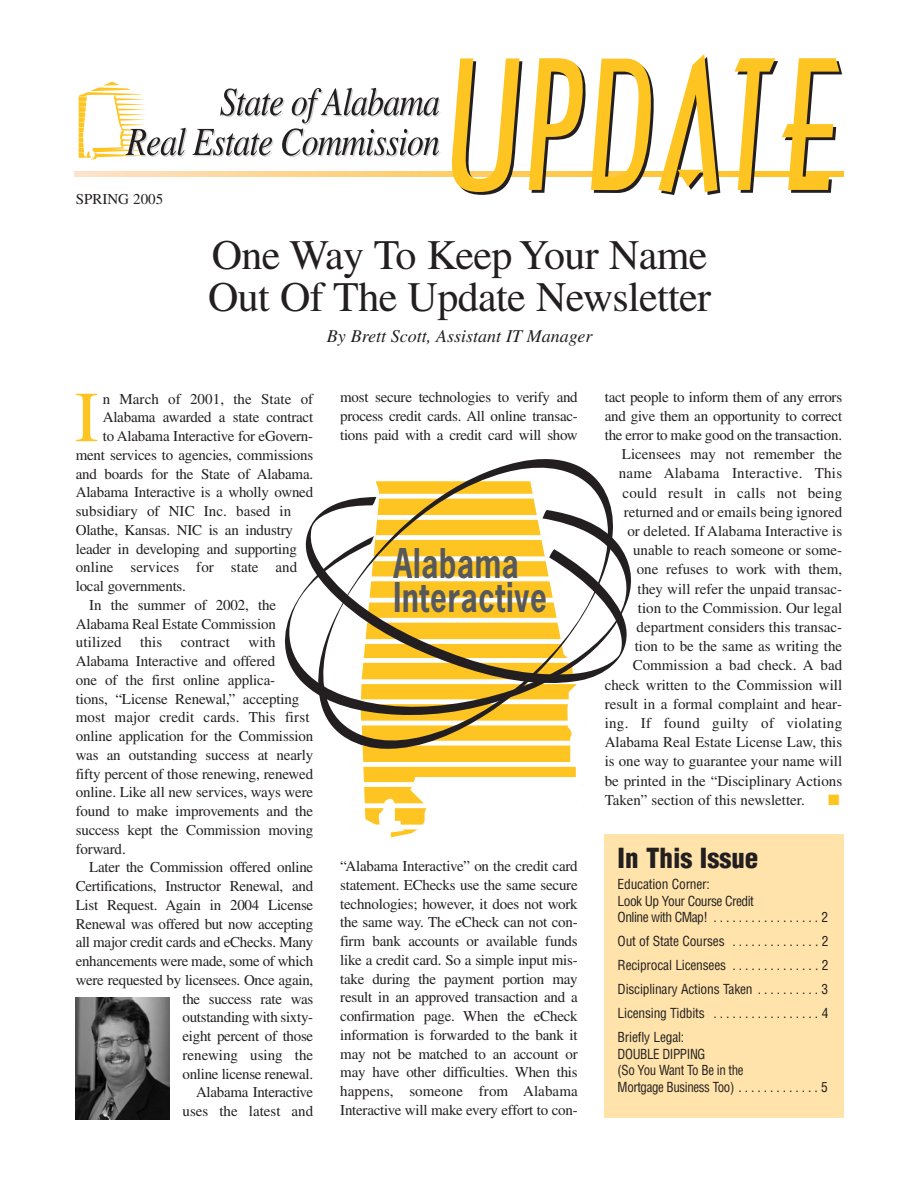
<style>
.page{position:relative;width:918px;height:1188px;background:#fff}
.page>*{position:absolute;margin:0;border:0;box-sizing:border-box;transform-origin:0 0}
.t1{font:71.55px "Times";color:#fec422}
.t2{font:42px/42px "Times";letter-spacing:-.015em;color:#231f20}
.t3{font:700 38.55px/33.8px "News Gothic Std";letter-spacing:.025em;color:#57585a;scale:.77 1}
.t4{font:900 condensed 27px "Helvetica";color:#231f20}
.t5{font:italic 18px "Times";color:#231f20}
.t6{font:15px/18.8px "Times";letter-spacing:-.01em;color:#231f20;text-align:justify}
.t7{font:15px "Times";letter-spacing:.02em;color:#231f20}
.t8{font:15px "Times";letter-spacing:.01em;color:#231f20}
.t9{font:15px "Zapf Dingbats";color:#fec422}
.t10{font:condensed 13.5px/24px "Helvetica";letter-spacing:-.03em;color:#231f20}
.t11{font:condensed 13.5px/16.5px "Helvetica";letter-spacing:-.03em;color:#231f20;scale:.96 1}
</style>
<div class="page">
<svg style="left:74px;top:171px;width:770px;height:6px"></svg>
<svg style="left:79px;top:82px;width:108px;height:78px"></svg>
<svg style="left:193px;top:58px;width:329px;height:137px"></svg>
<svg style="left:529px;top:54px;width:191px;height:141px"></svg>
<svg style="left:735px;top:58px;width:107px;height:135px"></svg>
<div style="left:74px;top:192px;width:386px;height:24px;background:#fff"></div>
<svg style="left:362px;top:749px;width:219px;height:88px"></svg>
<div style="left:346px;top:762px;width:234px;height:5px;background:#fff"></div>
<div style="left:349px;top:782px;width:234px;height:5px;background:#fff"></div>
<div style="left:350px;top:803px;width:233px;height:5px;background:#fff"></div>
<hr style="left:350px;top:825px;width:233px;height:4px;background:#fff">
<svg style="left:285px;top:560px;width:346px;height:131px"></svg>
<svg style="left:300px;top:522px;width:327px;height:166px"></svg>
<svg style="left:313px;top:459px;width:302px;height:290px"></svg>
<img style="left:75px;top:998px;width:94px;height:121px">
<div style="left:604px;top:835px;width:240px;height:283px;background:#ffe3aa"></div>
<p class="t6" style="left:76px;top:191px;width:89px">SPRING 2005</p>
<h2 class="t2" style="left:208px;top:238px;width:505px">One Way To Keep Your Name<br>Out Of The Update Newsletter</h2>
<p class="t5" style="left:327px;top:330px;width:267px">By Brett Scott, Assistant IT Manager</p>
<h1 class="t1" style="left:75px;top:391px;width:25px">I</h1>
<p class="t6" style="left:103px;top:391px;width:212px">n March of 2001, the State of</p>
<p class="t6" style="left:103px;top:409px;width:212px">Alabama awarded a state contract</p>
<p class="t6" style="left:103px;top:428px;width:212px">to Alabama Interactive for eGovern-</p>
<p class="t6" style="left:76px;top:447px;width:239px">ment services to agencies, commissions</p>
<p class="t6" style="left:76px;top:466px;width:239px">and boards for the State of Alabama.</p>
<p class="t6" style="left:76px;top:484px;width:239px">Alabama Interactive is a wholly owned</p>
<p class="t6" style="left:76px;top:503px;width:217px">subsidiary of NIC Inc. based in</p>
<p class="t6" style="left:76px;top:522px;width:219px">Olathe, Kansas. NIC is an industry</p>
<p class="t6" style="left:76px;top:541px;width:223px">leader in developing and supporting</p>
<p class="t6" style="left:76px;top:559px;width:223px">online services for state and</p>
<p class="t6" style="left:76px;top:578px;width:112px">local governments.</p>
<p class="t6" style="left:89px;top:597px;width:188px">In the summer of 2002, the</p>
<p class="t6" style="left:76px;top:616px;width:202px">Alabama Real Estate Commission</p>
<p class="t8" style="left:76px;top:637px;width:201px">utilized this contract with</p>
<p class="t6" style="left:76px;top:653px;width:201px">Alabama Interactive and offered</p>
<p class="t6" style="left:76px;top:672px;width:201px">one of the first online applica-</p>
<p class="t6" style="left:76px;top:691px;width:225px">tions, “License Renewal,” accepting</p>
<p class="t8" style="left:76px;top:712px;width:235px">most major credit cards. This first</p>
<p class="t6" style="left:76px;top:728px;width:239px">online application for the Commission</p>
<p class="t6" style="left:76px;top:747px;width:239px">was an outstanding success at nearly</p>
<p class="t6" style="left:76px;top:766px;width:239px">fifty percent of those renewing, renewed</p>
<p class="t6" style="left:76px;top:784px;width:239px">online. Like all new services, ways were</p>
<p class="t6" style="left:76px;top:803px;width:239px">found to make improvements and the</p>
<p class="t6" style="left:76px;top:822px;width:239px">success kept the Commission moving</p>
<p class="t6" style="left:76px;top:841px;width:52px">forward.</p>
<p class="t6" style="left:89px;top:859px;width:225px">Later the Commission offered online</p>
<p class="t6" style="left:76px;top:878px;width:239px">Certifications, Instructor Renewal, and</p>
<p class="t6" style="left:76px;top:897px;width:239px">List Request. Again in 2004 License</p>
<p class="t6" style="left:76px;top:916px;width:239px">Renewal was offered but now accepting</p>
<p class="t6" style="left:76px;top:934px;width:239px">all major credit cards and eChecks. Many</p>
<p class="t6" style="left:76px;top:953px;width:239px">enhancements were made, some of which</p>
<p class="t6" style="left:76px;top:972px;width:239px">were requested by licensees. Once again,</p>
<p class="t6" style="left:183px;top:991px;width:132px">the success rate was</p>
<p class="t6" style="left:183px;top:1009px;width:132px">outstanding with sixty-</p>
<p class="t6" style="left:183px;top:1028px;width:132px">eight percent of those</p>
<p class="t6" style="left:183px;top:1047px;width:132px">renewing using the</p>
<p class="t6" style="left:183px;top:1066px;width:132px">online license renewal.</p>
<p class="t6" style="left:196px;top:1084px;width:119px">Alabama Interactive</p>
<p class="t6" style="left:183px;top:1103px;width:132px">uses the latest and</p>
<p class="t6" style="left:340px;top:390px;width:239px">most secure technologies to verify and process credit cards. All online transac&shy;tions paid with a credit card will show</p>
<h3 class="t3" style="left:394px;top:548px;width:200px">Alabama<br>Interactive</h3>
<p class="t6" style="left:340px;top:858px;width:239px">“Alabama Interactive” on the credit card statement. EChecks use the same secure technologies; however, it does not work the same way. The eCheck can not con&shy;firm bank accounts or available funds like a credit card. So a simple input mis&shy;take during the payment portion may result in an approved transaction and a confirmation page. When the eCheck information is forwarded to the bank it may not be matched to an account or may have other difficulties. When this happens, someone from Alabama Interactive will make every effort to con-</p>
<p class="t6" style="left:605px;top:390px;width:239px">tact people to inform them of any errors</p>
<p class="t6" style="left:605px;top:408px;width:239px">and give them an opportunity to correct</p>
<p class="t6" style="left:605px;top:427px;width:239px">the error to make good on the transaction.</p>
<p class="t6" style="left:622px;top:446px;width:222px">Licensees may not remember the</p>
<p class="t7" style="left:619px;top:468px;width:225px">name Alabama Interactive. This</p>
<p class="t7" style="left:623px;top:487px;width:221px">could result in calls not being</p>
<p class="t6" style="left:624px;top:504px;width:220px">returned and or emails being ignored</p>
<p class="t6" style="left:627px;top:523px;width:216px">or deleted. If Alabama Interactive is</p>
<p class="t6" style="left:633px;top:542px;width:211px">unable to reach someone or some-</p>
<p class="t6" style="left:637px;top:561px;width:207px">one refuses to work with them,</p>
<p class="t6" style="left:638px;top:581px;width:206px">they will refer the unpaid transac-</p>
<p class="t6" style="left:638px;top:600px;width:206px">tion to the Commission. Our legal</p>
<p class="t6" style="left:637px;top:619px;width:207px">department considers this transac-</p>
<p class="t6" style="left:635px;top:638px;width:209px">tion to be the same as writing the</p>
<p class="t6" style="left:633px;top:657px;width:211px">Commission a bad check. A bad</p>
<p class="t6" style="left:605px;top:677px;width:239px">check written to the Commission will</p>
<p class="t6" style="left:605px;top:696px;width:239px">result in a formal complaint and hear-</p>
<p class="t7" style="left:605px;top:718px;width:239px">ing. If found guilty of violating</p>
<p class="t6" style="left:605px;top:734px;width:239px">Alabama Real Estate License Law, this</p>
<p class="t6" style="left:605px;top:753px;width:239px">is one way to guarantee your name will</p>
<p class="t6" style="left:605px;top:773px;width:239px">be printed in the “Disciplinary Actions</p>
<p class="t6" style="left:605px;top:792px;width:202px">Taken” section of this newsletter.</p>
<p class="t9" style="left:828px;top:792px;width:13px">■</p>
<h3 class="t4" style="left:618px;top:848px;width:142px">In This Issue</h3>
<p class="t10" style="left:618px;top:877px;width:212px;line-height:16.5px">Education Corner:<br>Look Up Your Course Credit<br>Online with CMap! . . . . . . . . . . . . . . . . . 2</p>
<p class="t10" style="left:618px;top:931px;width:212px;text-align:justify">Out of State Courses . . . . . . . . . . . . . . 2<br>Reciprocal Licensees . . . . . . . . . . . . . . 2<br>Disciplinary Actions Taken . . . . . . . . . . 3<br>Licensing Tidbits . . . . . . . . . . . . . . . . . 4<br>Briefly Legal:</p>
<p class="t11" style="left:618px;top:1047px;width:221px">DOUBLE DIPPING<br>(So You Want To Be in the<br>Mortgage Business Too) . . . . . . . . . . . . . 5</p>
</div>
